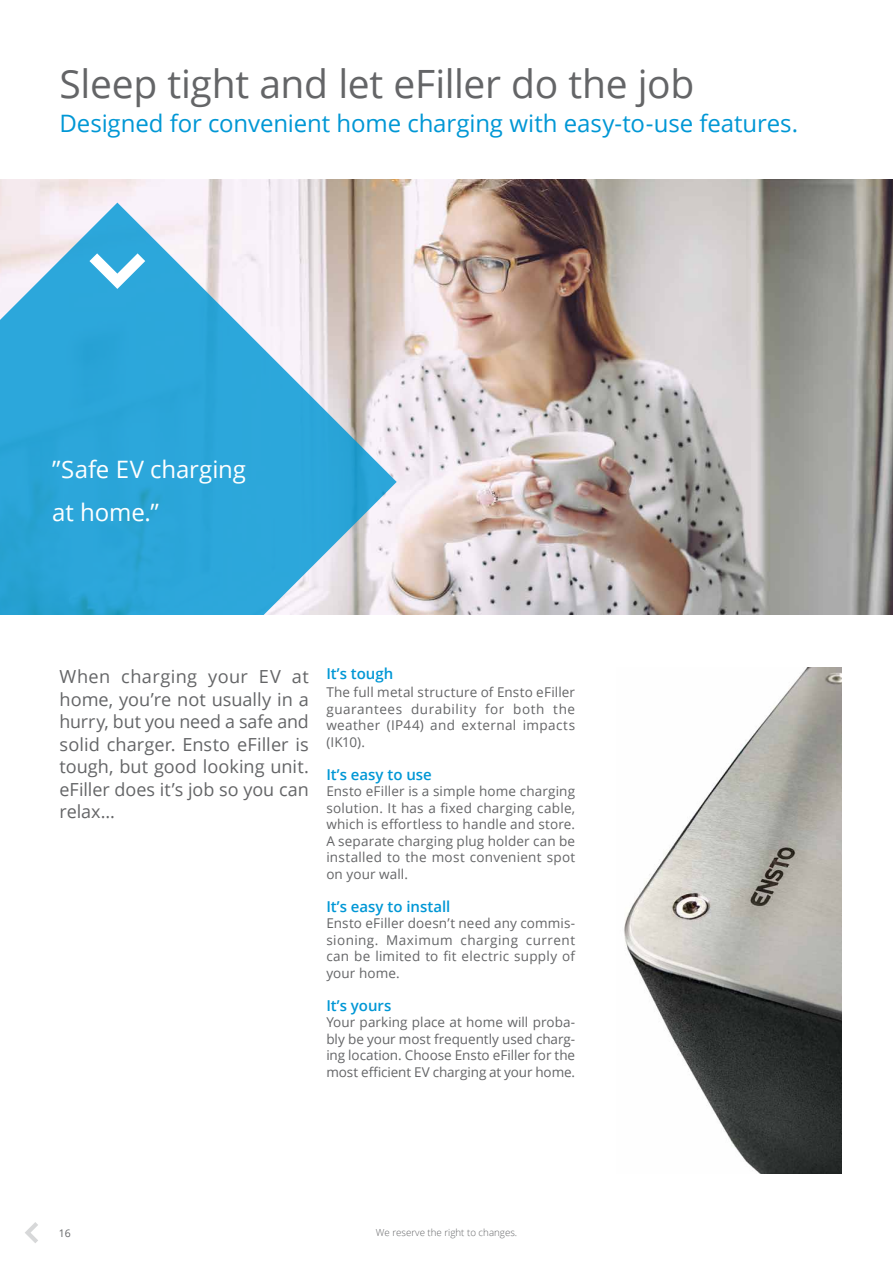
<style>
.page{position:relative;width:893px;height:1263px;background:#fff}
.page>*{position:absolute;margin:0;border:0;box-sizing:border-box;transform-origin:0 0}
.t1{font:39px "Open Sans";letter-spacing:-.01em;color:#646567}
.t2{font:24px "Open Sans";letter-spacing:-.005em;color:#0097d5}
.t3{font:24px/43.5px "Open Sans";letter-spacing:-.005em;color:#fff}
.t4{font:18px/22.5px "Open Sans";color:#646567;text-align:justify}
.t5{font:600 15px "Open Sans";color:#0097d5}
.t6{font:13.5px/16.5px "Open Sans";letter-spacing:.02em;color:#646567;text-align:justify}
.t7{font:10.5px "Open Sans";color:#646567}
.t8{font:300 9.75px "Open Sans";color:#646567}
</style>
<div class="page">
<svg style="left:25px;top:1222px;width:13px;height:21px"></svg>
<img style="left:624px;top:668px;width:218px;height:506px">
<img style="left:0;top:179px;width:893px;height:436px">
<svg style="left:0;top:203px;width:397px;height:412px;background:#6ab7da"></svg>
<svg style="left:89px;top:253px;width:56px;height:36px"></svg>
<h1 class="t1" style="left:60px;top:57px;width:636px">Sleep tight and let eFiller do the job</h1>
<h2 class="t2" style="left:60px;top:107px;width:740px">Designed for convenient home charging with easy-to-use features.</h2>
<h2 class="t3" style="left:52px;top:447px;width:195px">”Safe EV charging at home.”</h2>
<h3 class="t4" style="left:60px;top:665px;width:251px">When charging your EV at home, you’re not usually in a hurry, but you need a safe and solid charger. Ensto eFiller is tough, but good looking unit. eFiller does it’s job so you can relax...</h3>
<p class="t5" style="left:326px;top:663px;width:69px">It’s tough</p>
<p class="t6" style="left:326px;top:684px;width:250px">The full metal structure of Ensto eFiller guarantees durability for both the weather (IP44) and external impacts (IK10).</p>
<p class="t5" style="left:326px;top:764px;width:107px">It’s easy to use</p>
<p class="t6" style="left:326px;top:783px;width:250px">Ensto eFiller is a simple home charging solution. It has a fixed charging cable, which is effortless to handle and store.<br>A separate charging plug holder can be installed to the most convenient spot on your wall.</p>
<p class="t5" style="left:326px;top:896px;width:126px">It’s easy to install</p>
<p class="t6" style="left:326px;top:915px;width:250px">Ensto eFiller doesn’t need any commis&shy;sioning. Maximum charging current can be limited to fit electric supply of your home.</p>
<p class="t5" style="left:326px;top:995px;width:67px">It’s yours</p>
<p class="t6" style="left:326px;top:1014px;width:250px">Your parking place at home will proba&shy;bly be your most frequently used charg&shy;ing location. Choose Ensto eFiller for the most efficient EV charging at your home.</p>
<p class="t7" style="left:59px;top:1226px;width:14px">16</p>
<p class="t8" style="left:376px;top:1226px;width:143px">We reserve the right to changes.</p>
</div>
